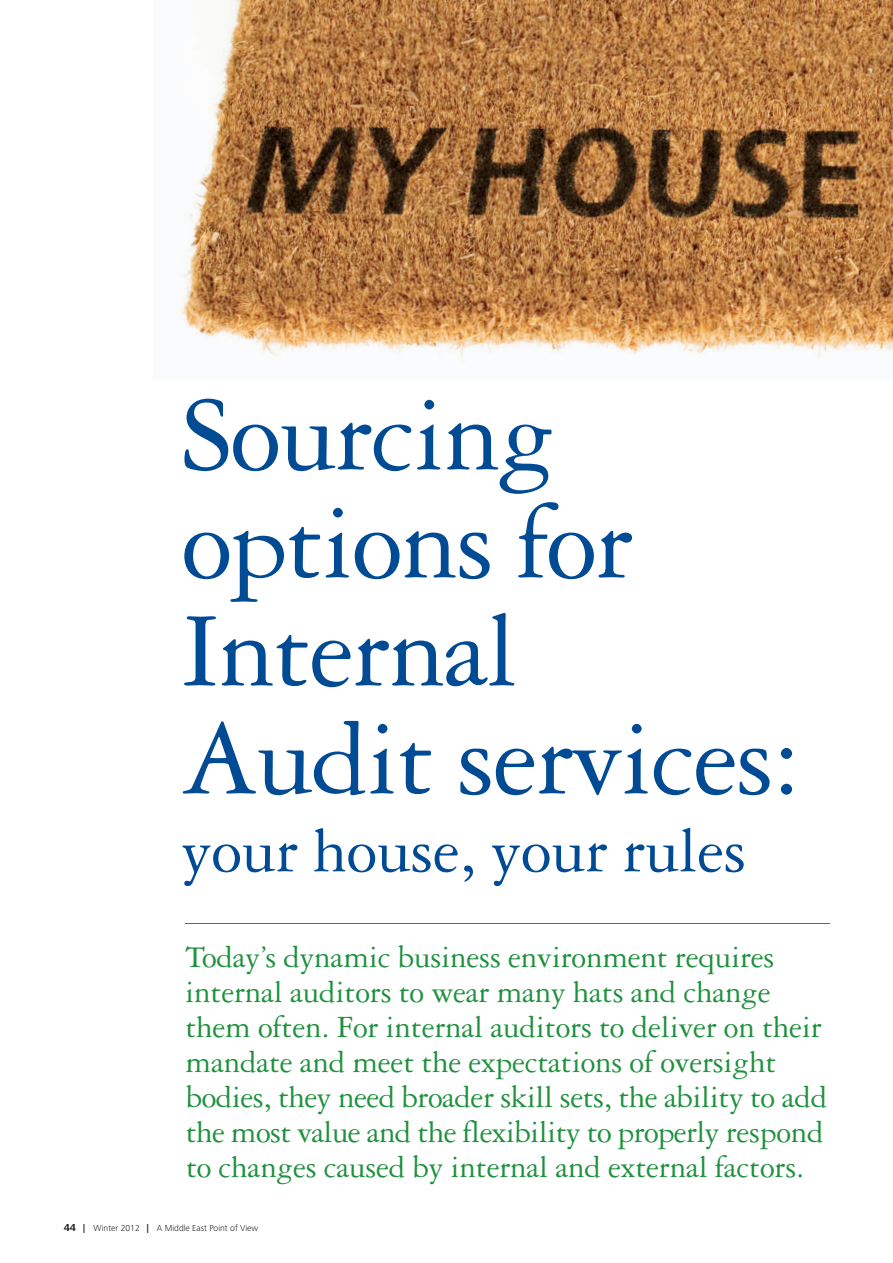
<style>
.page{position:relative;width:893px;height:1263px;background:#fff}
.page>*{position:absolute;margin:0;border:0;box-sizing:border-box;transform-origin:0 0}
.t1{font:112.5px/108px "Garamond 3 LT Std";letter-spacing:-.015em;color:#014a94}
.t2{font:67.5px "Garamond 3 LT Std";letter-spacing:-.005em;color:#014a94}
.t3{font:33px/35px "Garamond 3 LT Std";letter-spacing:-.005em;color:#1f913e}
.t4{font:300 9px "Frutiger Next Pro";color:#231f20}
.s1{font-weight:700;font-size:10.5px}
.s2{font-weight:700}
</style>
<div class="page">
<hr style="left:185px;top:923px;width:644px;height:1px;background:#1f913e">
<img style="left:179px;top:0;width:714px;height:361px">
<h1 class="t1" style="left:181px;top:391px;width:621px">Sourcing options for<br>Internal<br>Audit services:</h1>
<h2 class="t2" style="left:181px;top:828px;width:566px">your house, your rules</h2>
<p class="t3" style="left:185px;top:943px;width:644px">Today’s dynamic business environment requires internal auditors to wear many hats and change them often. For internal auditors to deliver on their mandate and meet the expectations of oversight bodies, they need broader skill sets, the ability to add the most value and the flexibility to properly respond to changes caused by internal and external factors.</p>
<p class="t4" style="left:64px;top:1225px;width:196px"><span class="s1">44</span> <span class="s2">|</span> Winter 2012 <span class="s2">|</span> A Middle East Point of View</p>
</div>
